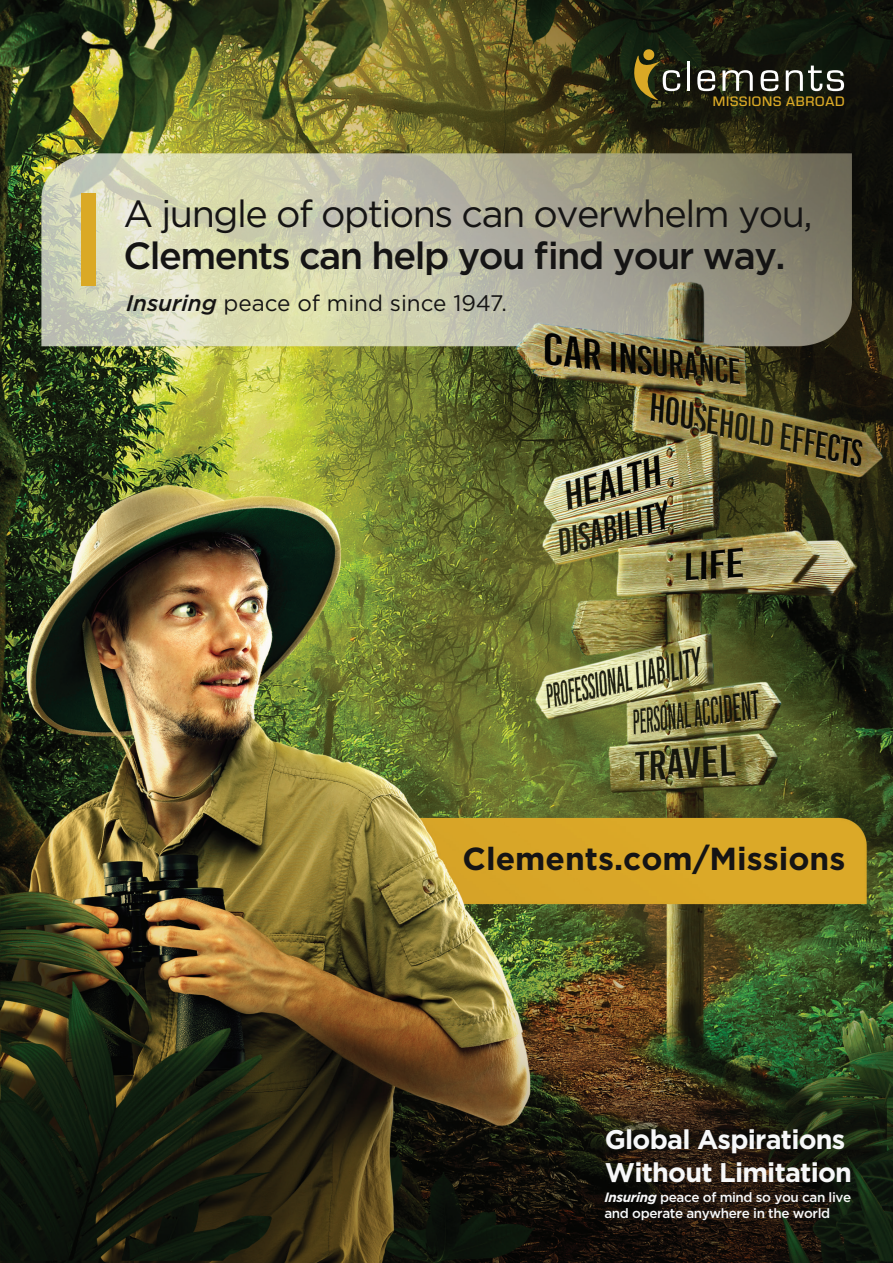
<style>
.page{position:relative;width:893px;height:1263px;background:#fff}
.page>*{position:absolute;margin:0;border:0;box-sizing:border-box;transform-origin:0 0}
.t1{font:37.8px "Gotham";letter-spacing:-.04em;color:#151414}
.t2{font:500 37.8px "Gotham";letter-spacing:-.04em;color:#151414}
.t3{font:700 31.8px "Gotham";color:#151414}
.t4{font:700 27px/32.4px "Gotham";letter-spacing:-.03em;color:#f7f8f9}
.t5{font:22.5px "Gotham";color:#151414}
.t6{font:500 14.25px "Eurostile";letter-spacing:.05em;color:#daa926}
.t7{font:500 13.5px/16.2px "Gotham";letter-spacing:-.03em;color:#f7f8f9}
.s1{font-weight:500;font-style:italic}
.s2{font-weight:700;font-style:italic}
</style>
<div class="page">
<img style="left:0;top:0;width:893px;height:1263px">
<div style="left:82px;top:193px;width:14px;height:93px;background:#daa926"></div>
<svg style="left:634px;top:49px;width:46px;height:51px;background:#544d23"></svg>
<hr style="left:687px;top:62px;width:3px;height:29px;background:#fff">
<svg style="left:697px;top:70px;width:18px;height:21px"></svg>
<svg style="left:722px;top:70px;width:31px;height:21px"></svg>
<svg style="left:761px;top:70px;width:17px;height:21px"></svg>
<svg style="left:786px;top:66px;width:58px;height:25px"></svg>
<p class="t6" style="left:713px;top:92px;width:133px">MISSIONS ABROAD</p>
<h1 class="t1" style="left:123px;top:189px;width:691px">A jungle of options can overwhelm you,</h1>
<h1 class="t2" style="left:123px;top:231px;width:664px">Clements can help you find your way.</h1>
<h3 class="t5" style="left:126px;top:289px;width:382px"><span class="s1">Insuring</span> peace of mind since 1947.</h3>
<h2 class="t3" style="left:463px;top:837px;width:384px">Clements.com/Missions</h2>
<h3 class="t4" style="left:605px;top:1123px;width:249px">Global Aspirations<br>Without Limitation</h3>
<p class="t7" style="left:604px;top:1188px;width:248px"><span class="s2">Insuring</span> peace of mind so you can live and operate anywhere in the world</p>
</div>
